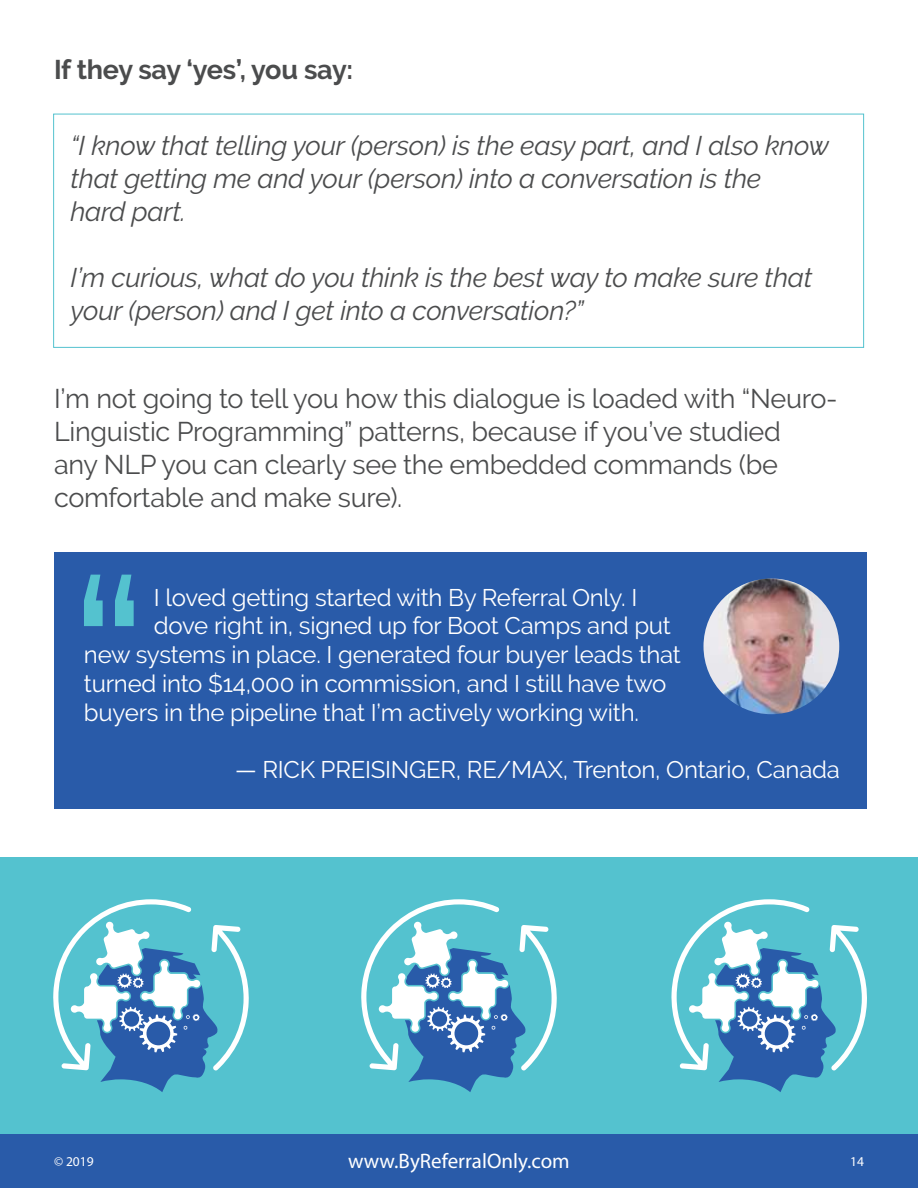
<style>
.page{position:relative;width:918px;height:1188px;background:#fff}
.page>*{position:absolute;margin:0;border:0;box-sizing:border-box;transform-origin:0 0}
.t1{font:italic 27px/33px "Raleway";letter-spacing:-.01em;color:#4b4c4d}
.t2{font:27px/33px "Raleway";letter-spacing:-.01em;color:#4b4c4d}
.t3{font:700 27px "Raleway";letter-spacing:-.01em;color:#4b4c4d}
.t4{font:24px "Raleway";letter-spacing:-.01em;color:#fff}
.t5{font:21px "Myriad Pro";color:#fff}
.t6{font:13.5px "Myriad Pro";color:#fff}
</style>
<div class="page">
<div style="left:0;top:1134px;width:918px;height:54px;background:#295ba9"></div>
<div style="left:0;top:858px;width:918px;height:276px;background:#54c2cf"></div>
<div style="left:53px;top:114px;width:811px;height:234px;border:1px solid #54c2cf"></div>
<div style="left:54px;top:552px;width:813px;height:256px;background:#295ba9"></div>
<img style="left:704px;top:578px;width:135px;height:136px;border-radius:68px">
<svg style="left:84px;top:575px;width:50px;height:51px"></svg>
<svg style="left:361px;top:899px;width:196px;height:193px"></svg>
<svg style="left:53px;top:899px;width:196px;height:193px"></svg>
<svg style="left:671px;top:899px;width:196px;height:193px"></svg>
<p class="t3" style="left:54px;top:59px;width:301px">If they say ‘yes’, you say:</p>
<p class="t1" style="left:70px;top:132px;width:760px">“I know that telling your (person) is the easy part, and I also know that getting me and your (person) into a conversation is the<br>hard part.</p>
<p class="t1" style="left:70px;top:264px;width:743px">I’m curious, what do you think is the best way to make sure that your (person) and I get into a conversation?”</p>
<p class="t2" style="left:54px;top:383px;width:785px">I’m not going to tell you how this dialogue is loaded with “Neuro-Linguistic Programming” patterns, because if you’ve studied<br>any NLP you can clearly see the embedded commands (be comfortable and make sure).</p>
<p class="t4" style="left:154px;top:586px;width:485px">I loved getting started with By Referral Only. I</p>
<p class="t4" style="left:154px;top:615px;width:519px">dove right in, signed up for Boot Camps and put</p>
<p class="t4" style="left:84px;top:644px;width:599px">new systems in place. I generated four buyer leads that</p>
<p class="t4" style="left:84px;top:672px;width:584px">turned into $14,000 in commission, and I still have two</p>
<p class="t4" style="left:84px;top:701px;width:556px">buyers in the pipeline that I’m actively working with.</p>
<p class="t4" style="left:235px;top:759px;width:606px">— RICK PREISINGER, RE/MAX, Trenton, Ontario, Canada</p>
<p class="t6" style="left:54px;top:1156px;width:41px">© 2019</p>
<p class="t5" style="left:348px;top:1153px;width:223px">www.ByReferralOnly.com</p>
<p class="t6" style="left:850px;top:1156px;width:15px">14</p>
</div>
